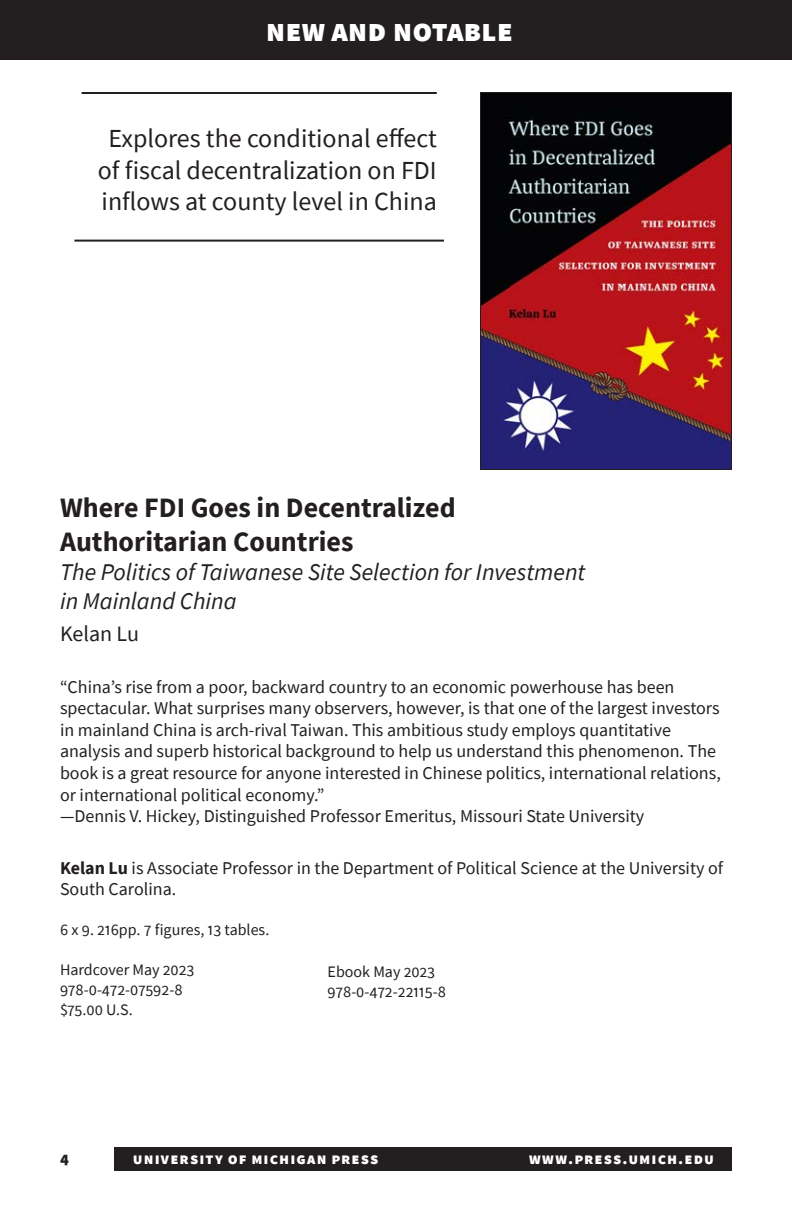
<style>
.page{position:relative;width:792px;height:1224px;background:#fff}
.page>*{position:absolute;margin:0;border:0;box-sizing:border-box;transform-origin:0 0}
._6_Up_Author{font:900 32px "Source Sans Pro";color:#fff}
.ct1{font:700 28px/34px "Source Sans Pro";color:#231f20}
._6_Up_Author-2{font:26px/31.2px "Source Sans Pro";color:#231f20;text-align:center}
.ct1-2{font:italic 24px/28.8px "Source Sans Pro";color:#231f20}
.au1{font:22px "Source Sans Pro";color:#231f20}
.p1{font:18px/21.6px "Source Sans Pro";color:#231f20}
.en1f{font:16px "Source Sans Pro";color:#231f20}
.t1{font:900 16px "Source Sans Pro";letter-spacing:.07em;color:#fff}
.en1{font:16px "Source Sans Pro";letter-spacing:-.015em;color:#231f20}
.t2{font:900 16px "Source Sans Pro";color:#231f20}
.s1{font-weight:700}
</style>
<div class="page">
<div style="left:114px;top:1147px;width:618px;height:24px;background:#231f20"></div>
<img style="left:482px;top:94px;width:248px;height:374px">
<div style="left:480px;top:92px;width:252px;height:378px;border:1px solid #231f20"></div>
<div style="left:0;top:0;width:792px;height:60px;background:#231f20"></div>
<hr style="left:82px;top:92px;width:355px;height:2px;background:#231f20">
<hr style="left:74px;top:240px;width:370px;height:2px;background:#231f20">
<p class="_6_Up_Author" style="left:277px;top:0;width:239px">new and notable</p>
<p class="_6_Up_Author" style="left:266px;top:8px;width:249px">new and notable</p>
<p class="_6_Up_Author-2" style="left:98px;top:123px;width:340px">Explores the conditional effect of fiscal decentralization on FDI inflows at county level in China</p>
<p class="ct1" style="left:60px;top:491px;width:397px">Where FDI Goes in Decentralized<br>Authoritarian Countries</p>
<p class="ct1-2" style="left:60px;top:558px;width:527px">The Politics of Taiwanese Site Selection for Investment in Mainland China</p>
<p class="au1" style="left:60px;top:620px;width:81px">Kelan Lu</p>
<p class="p1" style="left:60px;top:676px;width:662px">“China’s rise from a poor, backward country to an economic powerhouse has been spectacular. What surprises many observers, however, is that one of the largest investors in mainland China is arch-rival Taiwan. This ambitious study employs quantitative analysis and superb historical background to help us understand this phenomenon. The book is a great resource for anyone interested in Chinese politics, international relations, or international political economy.”<br>—Dennis V. Hickey, Distinguished Professor Emeritus, Missouri State University</p>
<p class="p1" style="left:60px;top:857px;width:665px"><span class="s1">Kelan Lu</span> is Associate Professor in the Department of Political Science at the University of<br>South Carolina.</p>
<p class="en1f" style="left:60px;top:920px;width:211px">6 x 9. 216pp. 7 figures, 13 tables.</p>
<p class="en1f" style="left:60px;top:960px;width:136px">Hardcover May 2023</p>
<p class="en1" style="left:60px;top:980px;width:124px">978-0-472-07592-8</p>
<p class="en1" style="left:60px;top:1000px;width:74px">$75.00 U.S.</p>
<p class="en1f" style="left:328px;top:961px;width:109px">Ebook May 2023</p>
<p class="en1" style="left:328px;top:981px;width:120px">978-0-472-22115-8</p>
<p class="t2" style="left:60px;top:1148px;width:10px">4</p>
<p class="t1" style="left:133px;top:1148px;width:247px">university of michigan press</p>
<p class="t1" style="left:529px;top:1148px;width:186px">www.press.umich.edu</p>
</div>
